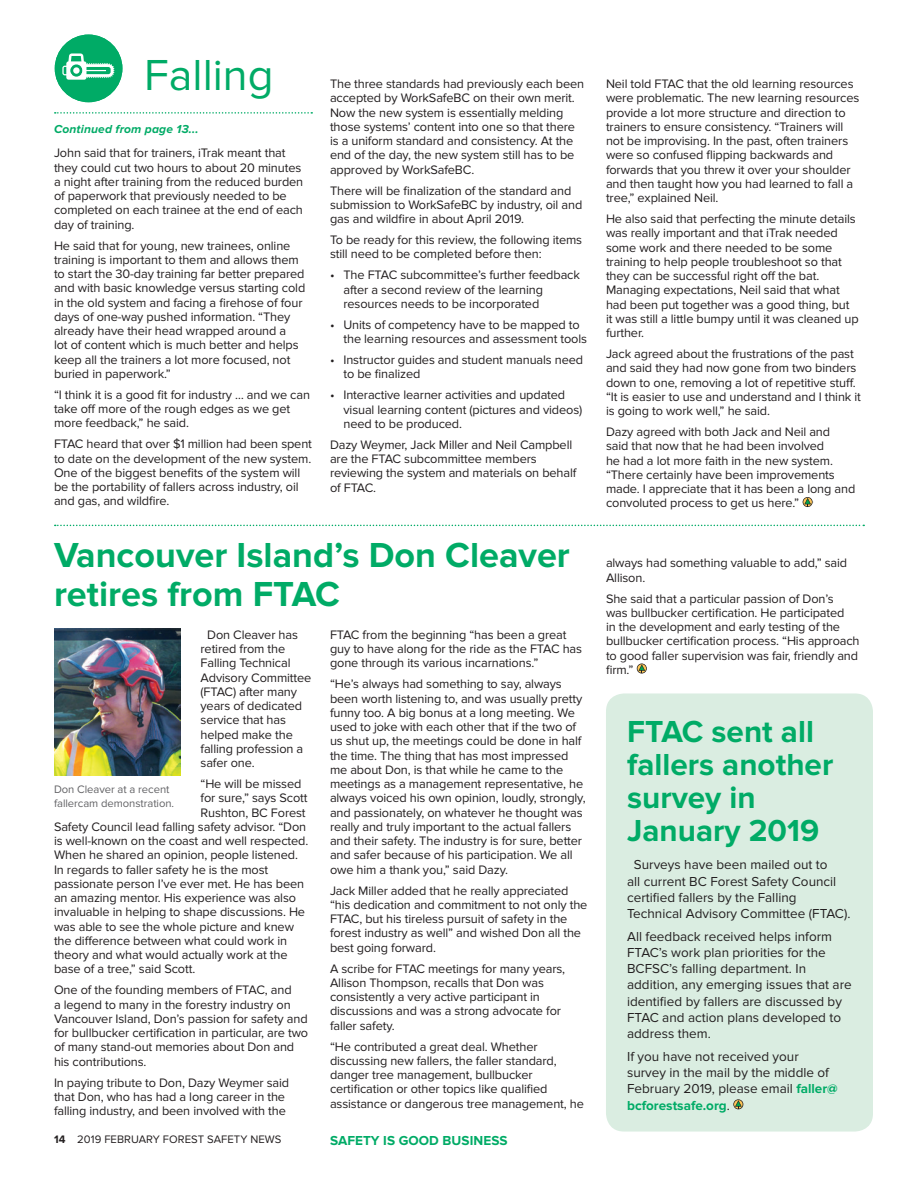
<style>
.page{position:relative;width:918px;height:1188px;background:#fff}
.page>*{position:absolute;margin:0;border:0;box-sizing:border-box;transform-origin:0 0}
.t1{font:45px "Proxima Nova";color:#00ab66}
.t2{font:700 36px/39px "Proxima Nova";color:#00ab66}
.t3{font:700 31.5px/33px "Proxima Nova";color:#00ab66}
.t4{font:13.5px/16.2px "Proxima Nova";color:#231f20}
.t5{font:700 13.5px "Proxima Nova";letter-spacing:.005em;color:#00ab66}
.t6{font:12.75px/14.2px "Proxima Nova";letter-spacing:-.01em;color:#231f20}
.t7{font:italic 700 12px "Proxima Nova";letter-spacing:.015em;color:#00ab66}
.t8{font:11.25px/13.5px "Proxima Nova";letter-spacing:-.005em;color:#636366}
.t9{font:11.25px "Proxima Nova";letter-spacing:.005em;color:#231f20}
.s1{font-weight:700}
.s2{font-weight:700;color:#00ab66}
</style>
<div class="page">
<svg style="left:55px;top:112px;width:257px;height:2px"></svg>
<svg style="left:55px;top:525px;width:809px;height:1px"></svg>
<div style="left:55px;top:35px;width:67px;height:67px;background:#00ab66;border-radius:50%"></div>
<svg style="left:62px;top:53px;width:53px;height:27px"></svg>
<div style="left:606px;top:693px;width:267px;height:439px;background:#daede1;border-radius:18px"></div>
<svg style="left:733px;top:1099px;width:10px;height:10px"></svg>
<svg style="left:637px;top:664px;width:10px;height:10px"></svg>
<svg style="left:803px;top:497px;width:10px;height:10px"></svg>
<img style="left:54px;top:629px;width:126px;height:147px">
<p class="t1" style="left:144px;top:49px;width:131px">Falling</p>
<p class="t7" style="left:54px;top:122px;width:146px">Continued from page 13...</p>
<p class="t6" style="left:54px;top:146px;width:251px">John said that for trainers, iTrak meant that they could cut two hours to about 20 minutes a night after training from the reduced burden of paperwork that previously needed to be completed on each trainee at the end of each day of training.</p>
<p class="t6" style="left:54px;top:238px;width:253px">He said that for young, new trainees, online training is important to them and allows them to start the 30-day training far better prepared and with basic knowledge versus starting cold in the old system and facing a firehose of four days of one-way pushed information. “They already have their head wrapped around a<br>lot of content which is much better and helps keep all the trainers a lot more focused, not buried in paperwork.”</p>
<p class="t6" style="left:54px;top:388px;width:258px">“I think it is a good fit for industry … and we can take off more of the rough edges as we get more feedback,” he said.</p>
<p class="t6" style="left:54px;top:437px;width:260px">FTAC heard that over $1 million had been spent to date on the development of the new system.<br>One of the biggest benefits of the system will be the portability of fallers across industry, oil and gas, and wildfire.</p>
<p class="t6" style="left:330px;top:77px;width:256px">The three standards had previously each been accepted by WorkSafeBC on their own merit.<br>Now the new system is essentially melding those systems’ content into one so that there is a uniform standard and consistency. At the end of the day, the new system still has to be approved by WorkSafeBC.</p>
<p class="t6" style="left:330px;top:183px;width:254px">There will be finalization of the standard and submission to WorkSafeBC by industry, oil and gas and wildfire in about April 2019.</p>
<p class="t6" style="left:330px;top:233px;width:254px">To be ready for this review, the following items still need to be completed before then:</p>
<p class="t6" style="left:344px;top:268px;width:238px;text-indent:-14px">• The FTAC subcommittee’s further feedback after a second review of the learning resources needs to be incorporated</p>
<p class="t6" style="left:344px;top:318px;width:245px;text-indent:-14px">• Units of competency have to be mapped to the learning resources and assessment tools</p>
<p class="t6" style="left:344px;top:353px;width:241px;text-indent:-14px">• Instructor guides and student manuals need to be finalized</p>
<p class="t6" style="left:344px;top:388px;width:240px;text-indent:-14px">• Interactive learner activities and updated visual learning content (pictures and videos) need to be produced.</p>
<p class="t6" style="left:330px;top:438px;width:248px">Dazy Weymer, Jack Miller and Neil Campbell are the FTAC subcommittee members reviewing the system and materials on behalf of FTAC.</p>
<p class="t2" style="left:54px;top:536px;width:517px">Vancouver Island’s Don Cleaver retires from FTAC</p>
<p class="t6" style="left:201px;top:628px;width:112px;text-indent:7px">Don Cleaver has retired from the<br>Falling Technical<br>Advisory Committee (FTAC) after many years of dedicated service that has helped make the falling profession a safer one.</p>
<p class="t6" style="left:201px;top:777px;width:102px">“He will be missed</p>
<p class="t6" style="left:201px;top:791px;width:109px">for sure,” says Scott</p>
<p class="t6" style="left:201px;top:805px;width:107px">Rushton, BC Forest</p>
<p class="t6" style="left:54px;top:820px;width:254px">Safety Council lead falling safety advisor. “Don</p>
<p class="t6" style="left:54px;top:834px;width:256px">is well-known on the coast and well respected.</p>
<p class="t6" style="left:54px;top:848px;width:246px">When he shared an opinion, people listened.</p>
<p class="t6" style="left:54px;top:862px;width:216px">In regards to faller safety he is the most</p>
<p class="t6" style="left:54px;top:877px;width:252px">passionate person I’ve ever met. He has been</p>
<p class="t6" style="left:54px;top:891px;width:244px">an amazing mentor. His experience was also</p>
<p class="t6" style="left:54px;top:905px;width:253px">invaluable in helping to shape discussions. He</p>
<p class="t6" style="left:54px;top:919px;width:242px">was able to see the whole picture and knew</p>
<p class="t6" style="left:54px;top:934px;width:235px">the difference between what could work in</p>
<p class="t6" style="left:54px;top:948px;width:235px">theory and what would actually work at the</p>
<p class="t6" style="left:54px;top:962px;width:143px">base of a tree,” said Scott.</p>
<p class="t6" style="left:54px;top:983px;width:256px">One of the founding members of FTAC, and<br>a legend to many in the forestry industry on Vancouver Island, Don’s passion for safety and for bullbucker certification in particular, are two of many stand-out memories about Don and his contributions.</p>
<p class="t6" style="left:54px;top:1075px;width:237px">In paying tribute to Don, Dazy Weymer said that Don, who has had a long career in the falling industry, and been involved with the</p>
<p class="t8" style="left:54px;top:783px;width:122px">Don Cleaver at a recent fallercam demonstration.</p>
<p class="t6" style="left:330px;top:628px;width:254px">FTAC from the beginning “has been a great guy to have along for the ride as the FTAC has gone through its various incarnations.”</p>
<p class="t6" style="left:330px;top:677px;width:257px">“He’s always had something to say, always been worth listening to, and was usually pretty funny too. A big bonus at a long meeting. We used to joke with each other that if the two of us shut up, the meetings could be done in half the time. The thing that has most impressed me about Don, is that while he came to the meetings as a management representative, he always voiced his own opinion, loudly, strongly, and passionately, on whatever he thought was really and truly important to the actual fallers and their safety. The industry is for sure, better and safer because of his participation. We all owe him a thank you,” said Dazy.</p>
<p class="t6" style="left:330px;top:883px;width:259px">Jack Miller added that he really appreciated “his dedication and commitment to not only the FTAC, but his tireless pursuit of safety in the forest industry as well” and wished Don all the best going forward.</p>
<p class="t6" style="left:330px;top:961px;width:237px">A scribe for FTAC meetings for many years, Allison Thompson, recalls that Don was consistently a very active participant in discussions and was a strong advocate for faller safety.</p>
<p class="t6" style="left:330px;top:1039px;width:255px">“He contributed a great deal. Whether discussing new fallers, the faller standard, danger tree management, bullbucker certification or other topics like qualified assistance or dangerous tree management, he</p>
<p class="t9" style="left:54px;top:1132px;width:229px"><span class="s1">14</span> 2019 FEBRUARY FOREST SAFETY NEWS</p>
<p class="t5" style="left:330px;top:1132px;width:179px">SAFETY IS GOOD BUSINESS</p>
<p class="t6" style="left:606px;top:77px;width:255px">Neil told FTAC that the old learning resources were problematic. The new learning resources provide a lot more structure and direction to trainers to ensure consistency. “Trainers will not be improvising. In the past, often trainers were so confused flipping backwards and forwards that you threw it over your shoulder and then taught how you had learned to fall a tree,” explained Neil.</p>
<p class="t6" style="left:606px;top:212px;width:254px">He also said that perfecting the minute details was really important and that iTrak needed some work and there needed to be some training to help people troubleshoot so that they can be successful right off the bat.<br>Managing expectations, Neil said that what had been put together was a good thing, but it was still a little bumpy until it was cleaned up further.</p>
<p class="t6" style="left:606px;top:347px;width:257px">Jack agreed about the frustrations of the past and said they had now gone from two binders down to one, removing a lot of repetitive stuff. “It is easier to use and understand and I think it is going to work well,” he said.</p>
<p class="t6" style="left:606px;top:425px;width:251px">Dazy agreed with both Jack and Neil and said that now that he had been involved<br>he had a lot more faith in the new system. “There certainly have been improvements made. I appreciate that it has been a long and convoluted process to get us here.”</p>
<p class="t6" style="left:606px;top:556px;width:243px">always had something valuable to add,” said<br>Allison.</p>
<p class="t6" style="left:606px;top:591px;width:255px">She said that a particular passion of Don’s<br>was bullbucker certification. He participated<br>in the development and early testing of the bullbucker certification process. “His approach to good faller supervision was fair, friendly and firm.”</p>
<p class="t3" style="left:627px;top:715px;width:208px">FTAC sent all fallers another survey in<br>January 2019</p>
<p class="t4" style="left:627px;top:857px;width:225px;text-indent:7px">Surveys have been mailed out to<br>all current BC Forest Safety Council certified fallers by the Falling Technical Advisory Committee (FTAC).</p>
<p class="t4" style="left:627px;top:929px;width:226px">All feedback received helps inform<br>FTAC’s work plan priorities for the<br>BCFSC’s falling department. In addition, any emerging issues that are identified by fallers are discussed by<br>FTAC and action plans developed to address them.</p>
<p class="t4" style="left:627px;top:1049px;width:212px">If you have not received your survey in the mail by the middle of<br>February 2019, please email <span class="s2">faller@ bcforestsafe.org</span>.</p>
</div>
